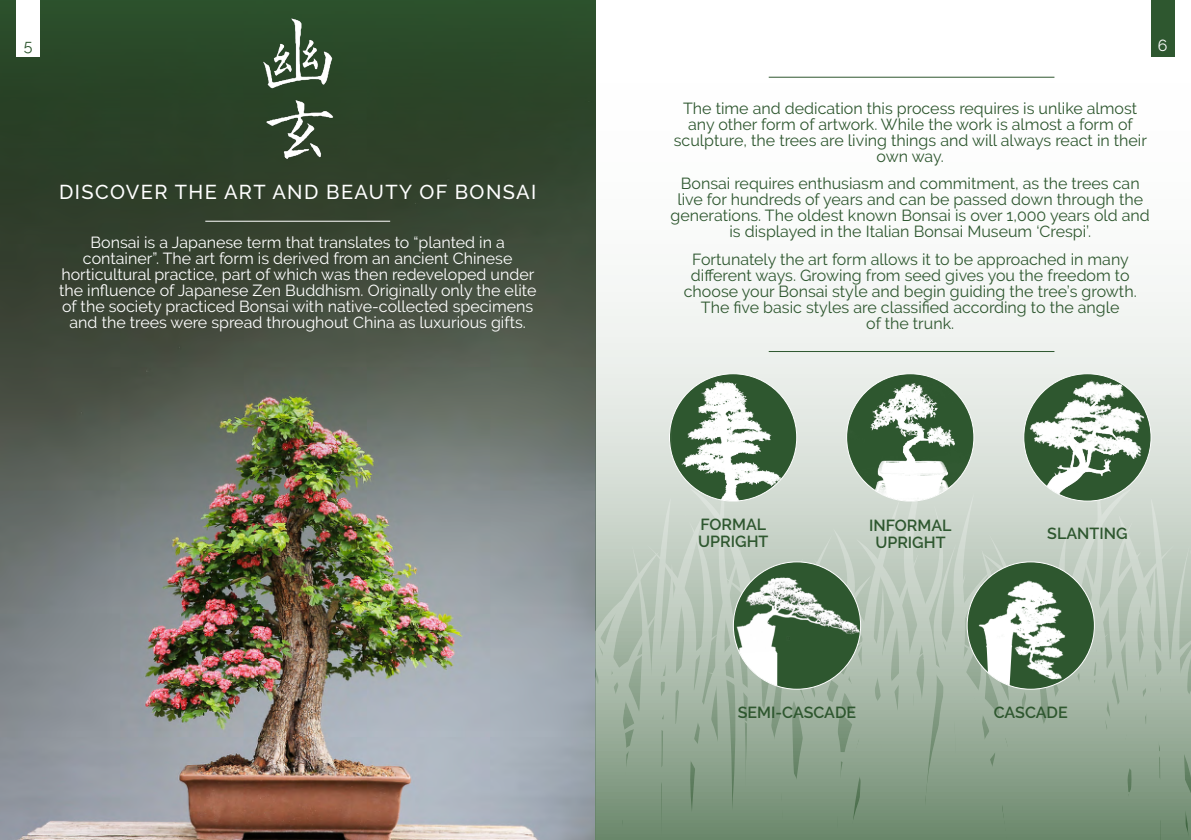
<style>
.page{position:relative;width:1191px;height:840px;background:#fff}
.page>*{position:absolute;margin:0;border:0;box-sizing:border-box;transform-origin:0 0}
.t1{font:500 20px "Raleway";letter-spacing:.07em;color:#fff}
.t2{font:16px/16px "Raleway";color:#2e572f;text-align:center}
.t3{font:16px/16px "Raleway";color:#fff;text-align:center}
.t4{font:600 16px/17.4px "Raleway";color:#2e572f}
</style>
<div class="page">
<img style="left:0;top:0;width:595px;height:839px">
<img style="left:245px;top:18px;width:105px;height:141px">
<hr style="left:205px;top:221px;width:185px;height:1px;background:#fff">
<div style="left:16px;top:0;width:24px;height:57px;background:#fff"></div>
<svg style="left:595px;top:0;width:596px;height:458px"></svg>
<div style="left:1150px;top:0;width:24px;height:57px;background:#2e572f"></div>
<img style="left:1023px;top:373px;width:125px;height:85px">
<img style="left:669px;top:373px;width:127px;height:128px;border-radius:64px">
<svg style="left:595px;top:458px;width:596px;height:381px;background:#a0b2a0"></svg>
<img style="left:846px;top:373px;width:128px;height:128px;border-radius:64px">
<hr style="left:768px;top:77px;width:286px;height:1px;background:#2e572f">
<hr style="left:768px;top:351px;width:286px;height:1px;background:#2e572f">
<p class="t2" style="left:24px;top:37px;width:10px">5</p>
<p class="t1" style="left:59px;top:181px;width:478px">DISCOVER THE ART AND BEAUTY OF BONSAI</p>
<p class="t3" style="left:59px;top:234px;width:479px">Bonsai is a Japanese term that translates to “planted in a container”. The art form is derived from an ancient Chinese horticultural practice, part of which was then redeveloped under the influence of Japanese Zen Buddhism. Originally only the elite of the society practiced Bonsai with native-collected specimens and the trees were spread throughout China as luxurious gifts.</p>
<p class="t3" style="left:1157px;top:37px;width:11px">6</p>
<p class="t2" style="left:674px;top:100px;width:475px">The time and dedication this process requires is unlike almost any other form of artwork. While the work is almost a form of sculpture, the trees are living things and will always react in their own way.</p>
<p class="t2" style="left:670px;top:176px;width:481px">Bonsai requires enthusiasm and commitment, as the trees can live for hundreds of years and can be passed down through the generations. The oldest known Bonsai is over 1,000 years old and is displayed in the Italian Bonsai Museum ‘Crespi’.</p>
<p class="t2" style="left:684px;top:251px;width:454px">Fortunately the art form allows it to be approached in many different ways. Growing from seed gives you the freedom to choose your Bonsai style and begin guiding the tree’s growth.<br>The five basic styles are classified according to the angle<br>of the trunk.</p>
<p class="t4" style="left:698px;top:515px;width:72px">FORMAL<br>UPRIGHT</p>
<p class="t4" style="left:869px;top:516px;width:84px;text-align:center">INFORMAL<br>UPRIGHT</p>
<p class="t4" style="left:1047px;top:524px;width:82px">SLANTING</p>
<p class="t4" style="left:738px;top:703px;width:120px">SEMI-CASCADE</p>
<p class="t4" style="left:993px;top:703px;width:75px">CASCADE</p>
</div>
